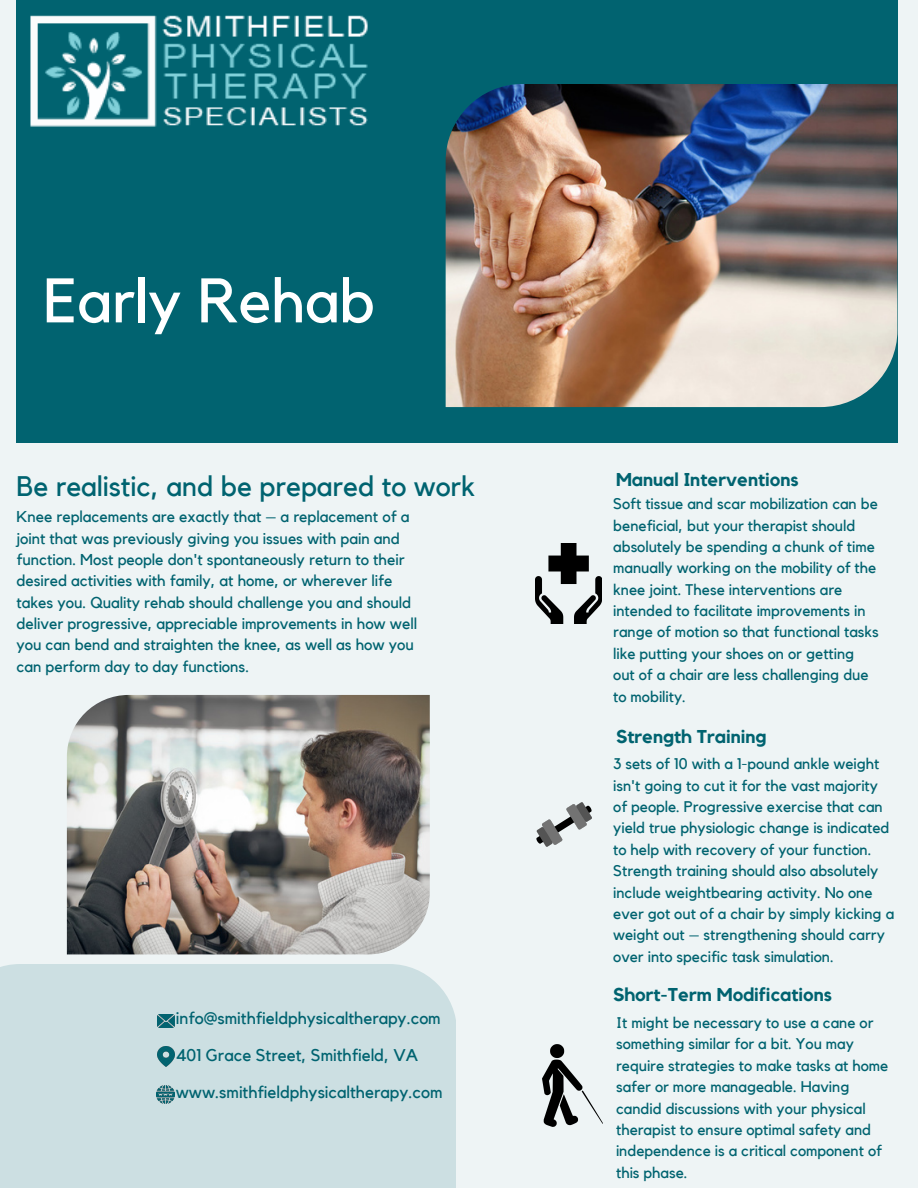
<style>
.page{position:relative;width:918px;height:1188px;background:#eef4f5}
.page>*{position:absolute;margin:0;border:0;box-sizing:border-box;transform-origin:0 0}
.t1{font:62.1px "Kollektif";color:#fff}
.t2{font:28.2px "Kollektif";color:#006370}
.t3{font:700 18.45px "Kollektif";color:#006370}
.t4{font:16.95px/37px "Kollektif";color:#006370}
.t5{font:15.75px/21.3px "Kollektif";color:#006370}
.t6{font:15.45px/21.3px "Kollektif";color:#006370}
</style>
<div class="page">
<div style="left:16px;top:0;width:882px;height:442px;background:#016370"></div>
<img style="left:446px;top:84px;width:451px;height:323px">
<img style="left:67px;top:695px;width:363px;height:259px">
<div style="left:0;top:964px;width:456px;height:224px;background:#ccdfe2"></div>
<img style="left:157px;top:1047px;width:17px;height:20px">
<img style="left:157px;top:1086px;width:18px;height:18px">
<img style="left:157px;top:1014px;width:17px;height:14px">
<img style="left:30px;top:15px;width:338px;height:112px">
<img style="left:536px;top:803px;width:56px;height:43px">
<img style="left:543px;top:1045px;width:59px;height:82px">
<img style="left:535px;top:544px;width:67px;height:79px">
<h1 class="t1" style="left:43px;top:272px;width:334px">Early Rehab</h1>
<h2 class="t2" style="left:16px;top:473px;width:460px">Be realistic, and be prepared to work</h2>
<p class="t5" style="left:16px;top:507px;width:402px">Knee replacements are exactly that – a replacement of a joint that was previously giving you issues with pain and function. Most people don't spontaneously return to their desired activities with family, at home, or wherever life takes you. Quality rehab should challenge you and should deliver progressive, appreciable improvements in how well you can bend and straighten the knee, as well as how you can perform day to day functions.</p>
<p class="t4" style="left:176px;top:1000px;width:268px">info@smithfieldphysicaltherapy.com<br>401 Grace Street, Smithfield, VA www.smithfieldphysicaltherapy.com</p>
<p class="t3" style="left:616px;top:471px;width:184px">Manual Interventions</p>
<p class="t6" style="left:613px;top:494px;width:267px">Soft tissue and scar mobilization can be beneficial, but your therapist should absolutely be spending a chunk of time manually working on the mobility of the knee joint. These interventions are intended to facilitate improvements in range of motion so that functional tasks like putting your shoes on or getting out of a chair are less challenging due to mobility.</p>
<p class="t3" style="left:616px;top:728px;width:152px">Strength Training</p>
<p class="t6" style="left:613px;top:754px;width:283px">3 sets of 10 with a 1-pound ankle weight isn't going to cut it for the vast majority of people. Progressive exercise that can yield true physiologic change is indicated to help with recovery of your function.<br>Strength training should also absolutely include weightbearing activity. No one ever got out of a chair by simply kicking a weight out – strengthening should carry over into specific task simulation.</p>
<p class="t3" style="left:613px;top:987px;width:220px">Short-Term Modifications</p>
<p class="t6" style="left:616px;top:1013px;width:274px">It might be necessary to use a cane or something similar for a bit. You may require strategies to make tasks at home safer or more manageable. Having candid discussions with your physical therapist to ensure optimal safety and independence is a critical component of this phase.</p>
</div>
